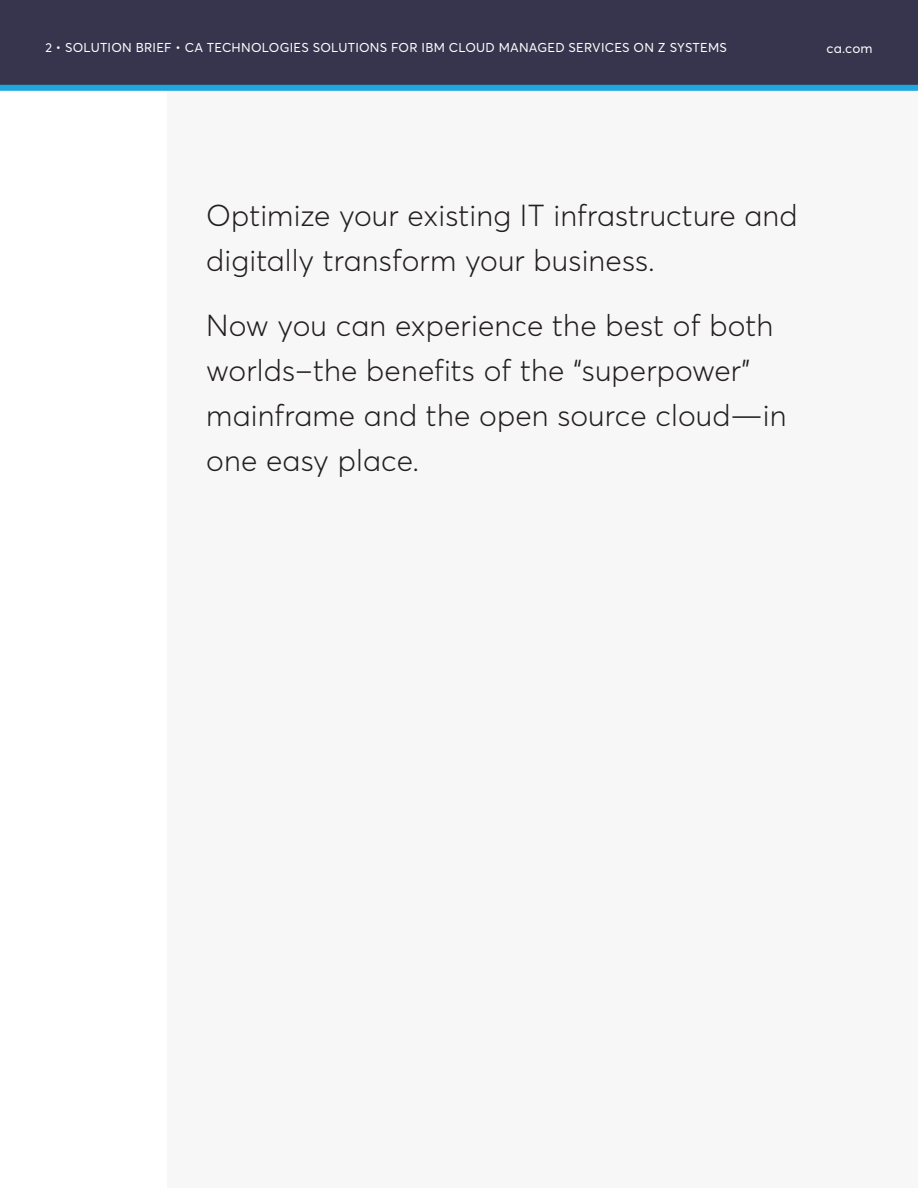
<style>
.page{position:relative;width:918px;height:1188px;background:#fff}
.page>*{position:absolute;margin:0;border:0;box-sizing:border-box;transform-origin:0 0}
.Overview_Text{font:300 30px/45px "Averta";letter-spacing:.005em;color:#231f20}
.t1{font:13.5px "Averta";color:#fff}
.t2{font:12.75px "Averta";letter-spacing:.02em;color:#fff}
</style>
<div class="page">
<div style="left:167px;top:86px;width:751px;height:1102px;background:#f7f7f8"></div>
<svg style="left:0;top:0;width:918px;height:91px;background:#353c56"></svg>
<p class="t2" style="left:45px;top:40px;width:683px">2 • SOLUTION BRIEF • CA TECHNOLOGIES SOLUTIONS FOR IBM CLOUD MANAGED SERVICES ON Z SYSTEMS</p>
<p class="t1" style="left:827px;top:40px;width:48px">ca.com</p>
<p class="Overview_Text" style="left:206px;top:192px;width:593px">Optimize your existing IT infrastructure and digitally transform your business.</p>
<p class="Overview_Text" style="left:206px;top:303px;width:582px">Now you can experience the best of both worlds–the benefits of the “superpower” mainframe and the open source cloud—in one easy place.</p>
</div>
